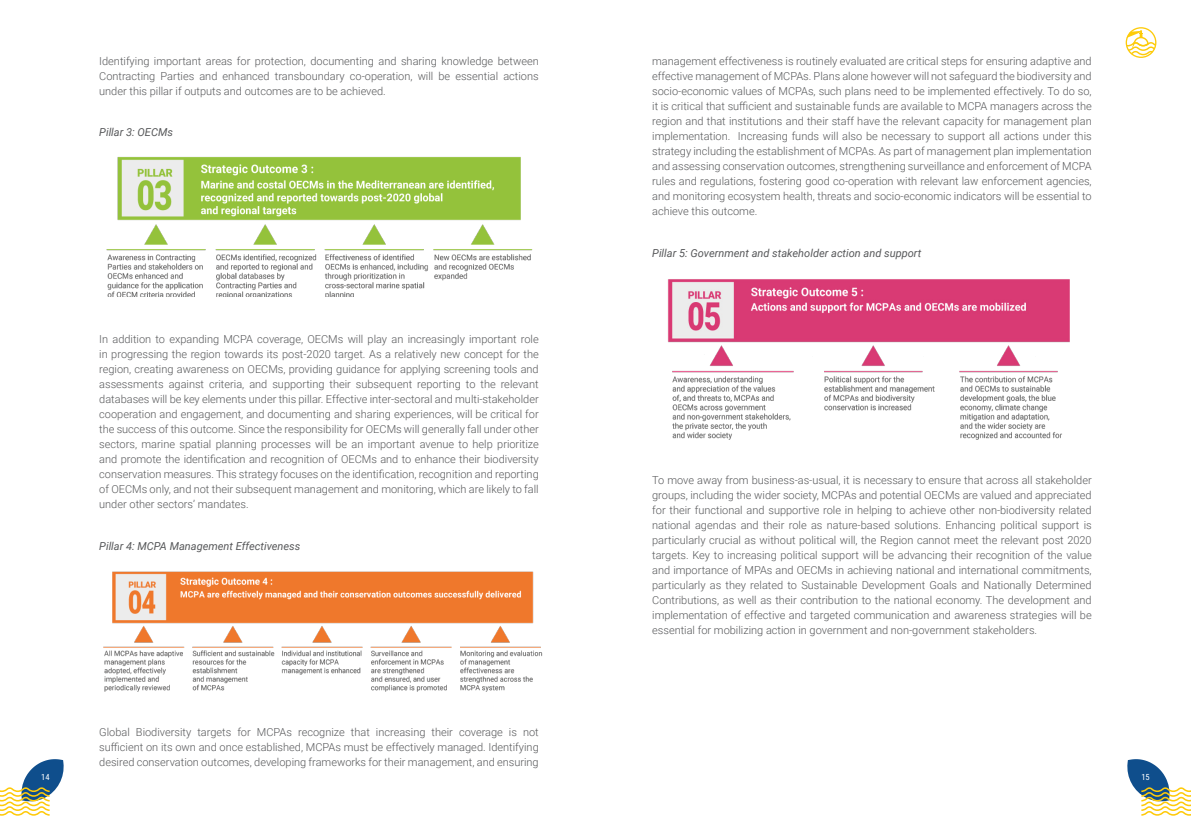
<style>
.page{position:relative;width:1191px;height:837px;background:#fff}
.page>*{position:absolute;margin:0;border:0;box-sizing:border-box;transform-origin:0 0}
.TXT_STD{font:300 11px/15px "Roboto";color:#57585a;text-align:justify}
.TXT_STD-2{font:italic 11px "Roboto";color:#57585a}
.t1{font:8.5px "Roboto Condensed";color:#fff}
</style>
<div class="page">
<svg style="left:1127px;top:759px;width:64px;height:56px"></svg>
<svg style="left:0;top:759px;width:64px;height:56px"></svg>
<div style="left:1125px;top:27px;width:31px;height:31px;border:1px solid #fdcb0a;border-radius:50%"></div>
<svg style="left:1126px;top:30px;width:29px;height:25px"></svg>
<img style="left:668px;top:279px;width:402px;height:161px">
<img style="left:106px;top:157px;width:427px;height:140px">
<img style="left:103px;top:571px;width:440px;height:121px">
<p class="TXT_STD" style="left:99px;top:53px;width:441px">Identifying important areas for protection, documenting and sharing knowledge between Contracting Parties and enhanced transboundary co-operation, will be essential actions under this pillar if outputs and outcomes are to be achieved.</p>
<p class="TXT_STD-2" style="left:99px;top:125px;width:75px">Pillar 3: OECMs</p>
<p class="TXT_STD" style="left:99px;top:331px;width:441px">In addition to expanding MCPA coverage, OECMs will play an increasingly important role in progressing the region towards its post-2020 target. As a relatively new concept for the region, creating awareness on OECMs, providing guidance for applying screening tools and assessments against criteria, and supporting their subsequent reporting to the relevant databases will be key elements under this pillar. Effective inter-sectoral and multi-stakeholder cooperation and engagement, and documenting and sharing experiences, will be critical for the success of this outcome. Since the responsibility for OECMs will generally fall under other sectors, marine spatial planning processes will be an important avenue to help prioritize and promote the identification and recognition of OECMs and to enhance their biodiversity conservation measures. This strategy focuses on the identification, recognition and reporting of OECMs only, and not their subsequent management and monitoring, which are likely to fall under other sectors’ mandates.</p>
<p class="TXT_STD-2" style="left:99px;top:538px;width:203px">Pillar 4: MCPA Management Effectiveness</p>
<p class="TXT_STD" style="left:99px;top:724px;width:441px">Global Biodiversity targets for MCPAs recognize that increasing their coverage is not sufficient on its own and once established, MCPAs must be effectively managed. Identifying desired conservation outcomes, developing frameworks for their management, and ensuring</p>
<p class="TXT_STD" style="left:652px;top:53px;width:441px">management effectiveness is routinely evaluated are critical steps for ensuring adaptive and effective management of MCPAs. Plans alone however will not safeguard the biodiversity and socio-economic values of MCPAs, such plans need to be implemented effectively. To do so, it is critical that sufficient and sustainable funds are available to MCPA managers across the region and that institutions and their staff have the relevant capacity for management plan implementation. Increasing funds will also be necessary to support all actions under this strategy including the establishment of MCPAs. As part of management plan implementation and assessing conservation outcomes, strengthening surveillance and enforcement of MCPA rules and regulations, fostering good co-operation with relevant law enforcement agencies, and monitoring ecosystem health, threats and socio-economic indicators will be essential to achieve this outcome.</p>
<p class="TXT_STD-2" style="left:652px;top:245px;width:271px">Pillar 5: Government and stakeholder action and support</p>
<p class="TXT_STD" style="left:652px;top:472px;width:441px">To move away from business-as-usual, it is necessary to ensure that across all stakeholder groups, including the wider society, MCPAs and potential OECMs are valued and appreciated for their functional and supportive role in helping to achieve other non-biodiversity related national agendas and their role as nature-based solutions. Enhancing political support is particularly crucial as without political will, the Region cannot meet the relevant post 2020 targets. Key to increasing political support will be advancing their recognition of the value and importance of MPAs and OECMs in achieving national and international commitments, particularly as they related to Sustainable Development Goals and Nationally Determined Contributions, as well as their contribution to the national economy. The development and implementation of effective and targeted communication and awareness strategies will be essential for mobilizing action in government and non-government stakeholders.</p>
<p class="t1" style="left:41px;top:771px;width:10px">14</p>
<p class="t1" style="left:1141px;top:771px;width:10px">15</p>
</div>
